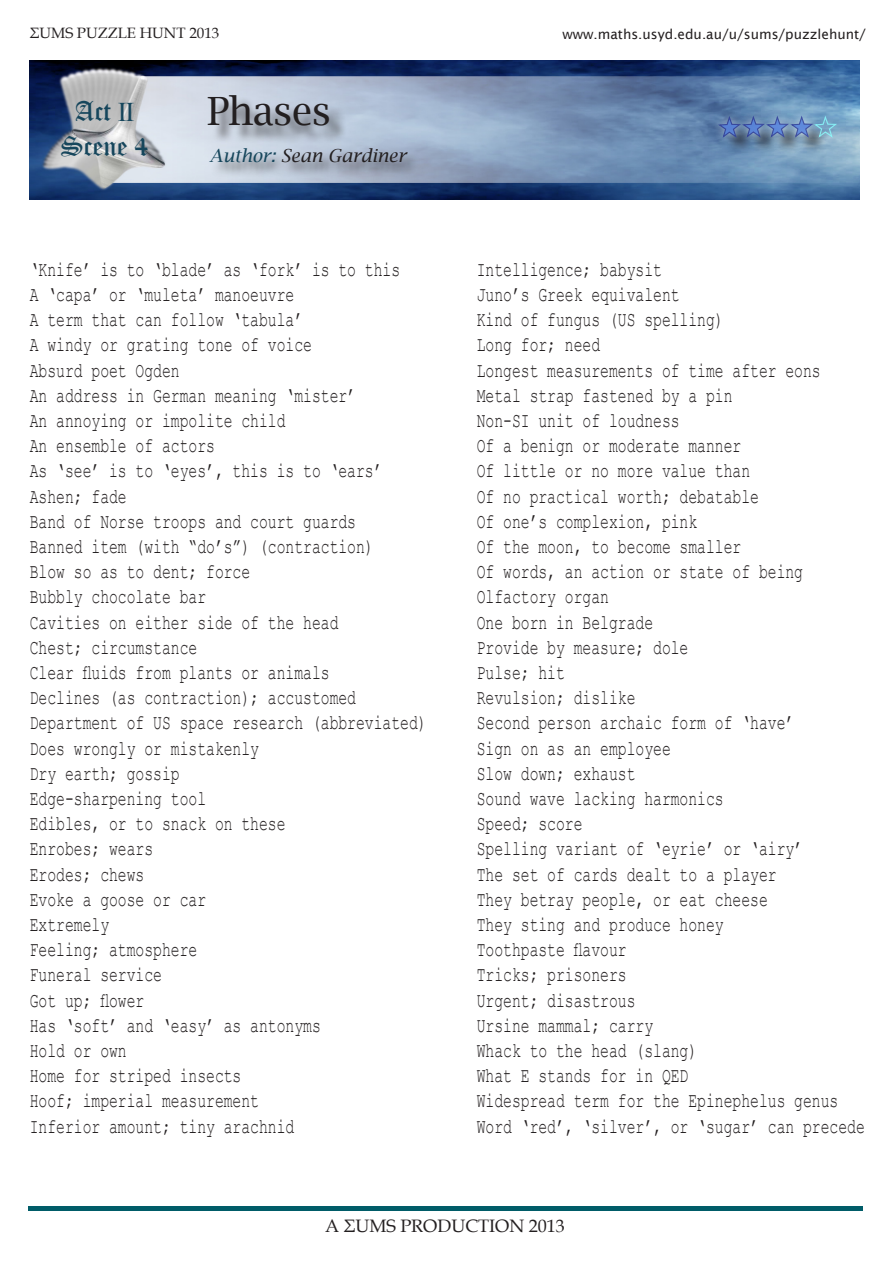
<style>
.page{position:relative;width:893px;height:1263px;background:#fff}
.page>*{position:absolute;margin:0;border:0;box-sizing:border-box;transform-origin:0 0}
.t1{font:39px "Lucida Bright";letter-spacing:-.02em;color:#231f20}
.t2{font:27px "Old English Text";color:#16465c}
.t3{font:21px "Courier New";color:#231f20;scale:.7 1}
.t4{font:18px "Book Antiqua";color:#231f20}
.t5{font:italic 18px "Lucida Bright";color:#231f20}
.t6{font:15px "Book Antiqua";color:#231f20}
.t7{font:13.5px "Lucida Sans";color:#231f20}
.s1{font-family:"Times New Roman"}
.s2{color:#16465c}
</style>
<div class="page">
<img style="left:30px;top:61px;width:830px;height:138px">
<div style="left:28px;top:1206px;width:835px;height:5px;background:#005c68"></div>
<div style="left:211px;top:97px;width:137px;height:47px;background:#231f20;opacity:.75"></div>
<div style="left:211px;top:149px;width:211px;height:29px;background:#231f20;opacity:.75"></div>
<div style="left:722px;top:120px;width:36px;height:35px;background:#231f20;opacity:.75"></div>
<div style="left:710px;top:108px;width:39px;height:38px;background:#fff;opacity:.75"></div>
<div style="left:746px;top:119px;width:36px;height:36px;background:#231f20;opacity:.75"></div>
<div style="left:734px;top:108px;width:39px;height:38px;background:#fff;opacity:.75"></div>
<div style="left:770px;top:119px;width:36px;height:36px;background:#231f20;opacity:.75"></div>
<div style="left:758px;top:108px;width:39px;height:38px;background:#fff;opacity:.75"></div>
<div style="left:794px;top:119px;width:36px;height:36px;background:#231f20;opacity:.75"></div>
<div style="left:783px;top:108px;width:38px;height:38px;background:#fff;opacity:.75"></div>
<svg style="left:716px;top:116px;width:122px;height:23px;background:#688ab5"></svg>
<p class="t6" style="left:30px;top:22px;width:191px">ΣUMS PUZZLE HUNT 2013</p>
<p class="t7" style="left:562px;top:27px;width:305px">www.maths.usyd.edu.au/u/sums/puzzlehunt/</p>
<p class="t2" style="left:75px;top:94px;width:61px">Act <span class="s1">II</span></p>
<p class="t2" style="left:61px;top:129px;width:89px">Scene 4</p>
<p class="t1" style="left:207px;top:88px;width:126px">Phases</p>
<p class="t5" style="left:210px;top:146px;width:198px"><span class="s2">Author:</span> Sean Gardiner</p>
<p class="t3" style="left:30px;top:256px;width:531px">‘Knife’ is to ‘blade’ as ‘fork’ is to this</p>
<p class="t3" style="left:30px;top:281px;width:380px">A ‘capa’ or ‘muleta’ manoeuvre</p>
<p class="t3" style="left:30px;top:307px;width:392px">A term that can follow ‘tabula’</p>
<p class="t3" style="left:30px;top:332px;width:405px">A windy or grating tone of voice</p>
<p class="t3" style="left:30px;top:357px;width:216px">Absurd poet Ogden</p>
<p class="t3" style="left:30px;top:382px;width:468px">An address in German meaning ‘mister’</p>
<p class="t3" style="left:30px;top:407px;width:367px">An annoying or impolite child</p>
<p class="t3" style="left:30px;top:433px;width:266px">An ensemble of actors</p>
<p class="t3" style="left:30px;top:458px;width:506px">As ‘see’ is to ‘eyes’, this is to ‘ears’</p>
<p class="t3" style="left:30px;top:483px;width:140px">Ashen; fade</p>
<p class="t3" style="left:30px;top:508px;width:468px">Band of Norse troops and court guards</p>
<p class="t3" style="left:30px;top:533px;width:493px">Banned item (with “do’s”) (contraction)</p>
<p class="t3" style="left:30px;top:559px;width:317px">Blow so as to dent; force</p>
<p class="t3" style="left:30px;top:584px;width:254px">Bubbly chocolate bar</p>
<p class="t3" style="left:30px;top:609px;width:443px">Cavities on either side of the head</p>
<p class="t3" style="left:30px;top:634px;width:241px">Chest; circumstance</p>
<p class="t3" style="left:30px;top:659px;width:430px">Clear fluids from plants or animals</p>
<p class="t3" style="left:30px;top:685px;width:468px">Declines (as contraction); accustomed</p>
<p class="t3" style="left:30px;top:710px;width:569px">Department of US space research (abbreviated)</p>
<p class="t3" style="left:30px;top:735px;width:329px">Does wrongly or mistakenly</p>
<p class="t3" style="left:30px;top:760px;width:216px">Dry earth; gossip</p>
<p class="t3" style="left:30px;top:785px;width:254px">Edge-sharpening tool</p>
<p class="t3" style="left:30px;top:811px;width:367px">Edibles, or to snack on these</p>
<p class="t3" style="left:30px;top:836px;width:178px">Enrobes; wears</p>
<p class="t3" style="left:30px;top:861px;width:165px">Erodes; chews</p>
<p class="t3" style="left:30px;top:886px;width:254px">Evoke a goose or car</p>
<p class="t3" style="left:30px;top:911px;width:115px">Extremely</p>
<p class="t3" style="left:30px;top:937px;width:241px">Feeling; atmosphere</p>
<p class="t3" style="left:30px;top:962px;width:191px">Funeral service</p>
<p class="t3" style="left:30px;top:987px;width:165px">Got up; flower</p>
<p class="t3" style="left:30px;top:1012px;width:417px">Has ‘soft’ and ‘easy’ as antonyms</p>
<p class="t3" style="left:30px;top:1037px;width:140px">Hold or own</p>
<p class="t3" style="left:30px;top:1063px;width:304px">Home for striped insects</p>
<p class="t3" style="left:30px;top:1088px;width:329px">Hoof; imperial measurement</p>
<p class="t3" style="left:30px;top:1113px;width:380px">Inferior amount; tiny arachnid</p>
<p class="t3" style="left:477px;top:256px;width:266px">Intelligence; babysit</p>
<p class="t3" style="left:477px;top:281px;width:291px">Juno’s Greek equivalent</p>
<p class="t3" style="left:477px;top:307px;width:354px">Kind of fungus (US spelling)</p>
<p class="t3" style="left:477px;top:332px;width:178px">Long for; need</p>
<p class="t3" style="left:477px;top:357px;width:493px">Longest measurements of time after eons</p>
<p class="t3" style="left:477px;top:382px;width:367px">Metal strap fastened by a pin</p>
<p class="t3" style="left:477px;top:407px;width:291px">Non-SI unit of loudness</p>
<p class="t3" style="left:477px;top:433px;width:380px">Of a benign or moderate manner</p>
<p class="t3" style="left:477px;top:458px;width:392px">Of little or no more value than</p>
<p class="t3" style="left:477px;top:483px;width:405px">Of no practical worth; debatable</p>
<p class="t3" style="left:477px;top:508px;width:317px">Of one’s complexion, pink</p>
<p class="t3" style="left:477px;top:533px;width:380px">Of the moon, to become smaller</p>
<p class="t3" style="left:477px;top:559px;width:468px">Of words, an action or state of being</p>
<p class="t3" style="left:477px;top:584px;width:191px">Olfactory organ</p>
<p class="t3" style="left:477px;top:609px;width:254px">One born in Belgrade</p>
<p class="t3" style="left:477px;top:634px;width:304px">Provide by measure; dole</p>
<p class="t3" style="left:477px;top:659px;width:128px">Pulse; hit</p>
<p class="t3" style="left:477px;top:685px;width:228px">Revulsion; dislike</p>
<p class="t3" style="left:477px;top:710px;width:455px">Second person archaic form of ‘have’</p>
<p class="t3" style="left:477px;top:735px;width:279px">Sign on as an employee</p>
<p class="t3" style="left:477px;top:760px;width:228px">Slow down; exhaust</p>
<p class="t3" style="left:477px;top:785px;width:354px">Sound wave lacking harmonics</p>
<p class="t3" style="left:477px;top:811px;width:153px">Speed; score</p>
<p class="t3" style="left:477px;top:836px;width:468px">Spelling variant of ‘eyrie’ or ‘airy’</p>
<p class="t3" style="left:477px;top:861px;width:430px">The set of cards dealt to a player</p>
<p class="t3" style="left:477px;top:886px;width:417px">They betray people, or eat cheese</p>
<p class="t3" style="left:477px;top:911px;width:354px">They sting and produce honey</p>
<p class="t3" style="left:477px;top:937px;width:216px">Toothpaste flavour</p>
<p class="t3" style="left:477px;top:962px;width:216px">Tricks; prisoners</p>
<p class="t3" style="left:477px;top:987px;width:228px">Urgent; disastrous</p>
<p class="t3" style="left:477px;top:1012px;width:254px">Ursine mammal; carry</p>
<p class="t3" style="left:477px;top:1037px;width:317px">Whack to the head (slang)</p>
<p class="t3" style="left:477px;top:1063px;width:304px">What E stands for in QED</p>
<p class="t3" style="left:477px;top:1088px;width:518px">Widespread term for the Epinephelus genus</p>
<p class="t3" style="left:477px;top:1113px;width:556px">Word ‘red’, ‘silver’, or ‘sugar’ can precede</p>
<p class="t4" style="left:325px;top:1213px;width:241px">A ΣUMS PRODUCTION 2013</p>
</div>
